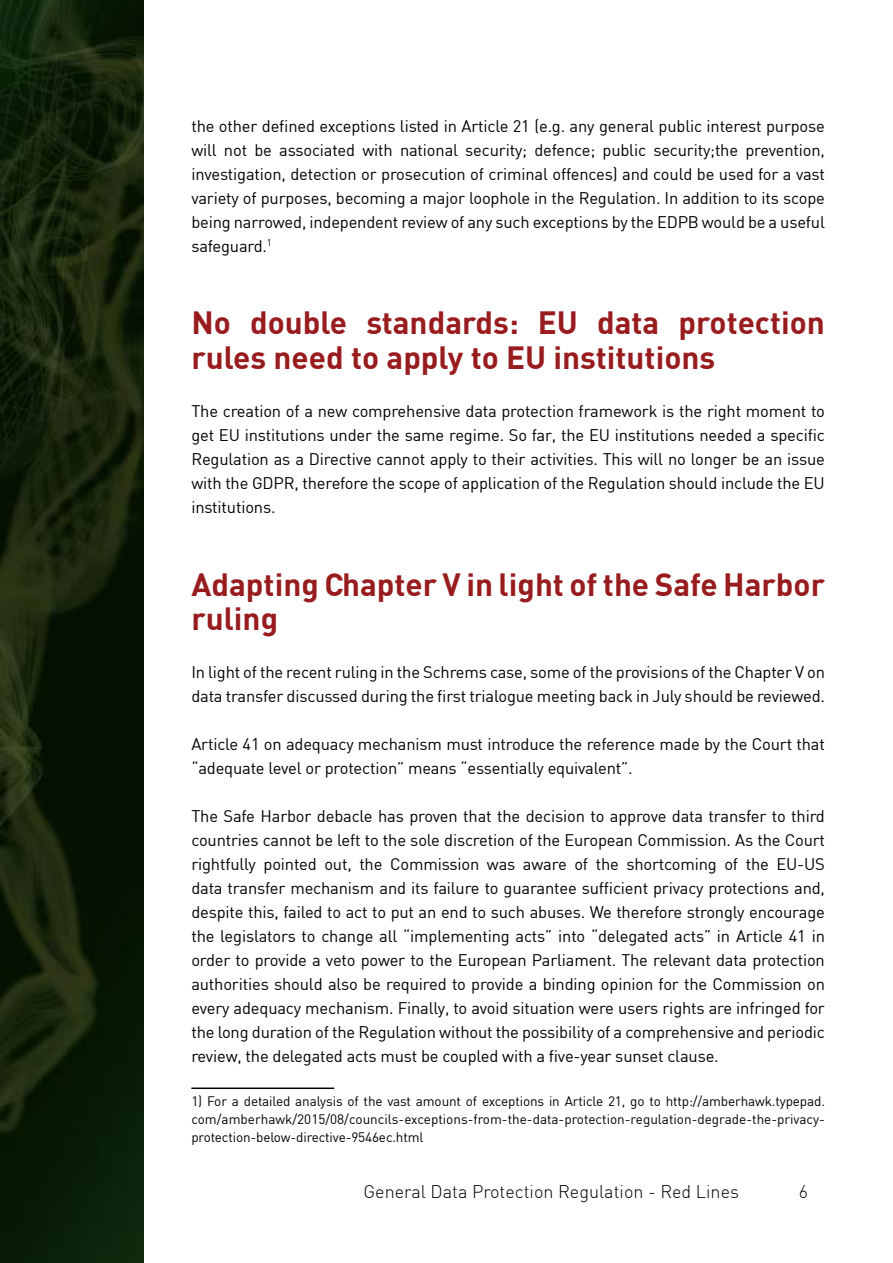
<style>
.page{position:relative;width:893px;height:1263px;background:#fff}
.page>*{position:absolute;margin:0;border:0;box-sizing:border-box;transform-origin:0 0}
.t1{font:700 31.5px/34.5px "DIN";color:#981b1e}
.t2{font:300 18px "DIN";color:#000}
.t3{font:16.5px/24px "DIN";letter-spacing:-.01em;color:#000;text-align:justify}
.t4{font:13.5px/18px "DIN";letter-spacing:-.01em;color:#000;text-align:justify}
</style>
<div class="page">
<img style="left:0;top:0;width:144px;height:1263px">
<hr style="left:191px;top:1087px;width:143px;height:2px;background:#000">
<p class="t3" style="left:191px;top:114px;width:635px">the other defined exceptions listed in Article 21 (e.g. any general public interest purpose will not be associated with national security; defence; public security;the prevention, investigation, detection or prosecution of criminal offences) and could be used for a vast variety of purposes, becoming a major loophole in the Regulation. In addition to its scope being narrowed, independent review of any such exceptions by the EDPB would be a useful safeguard.<sup>1</sup></p>
<h1 class="t1" style="left:191px;top:304px;width:635px">No double standards: EU data protection rules need to apply to EU institutions</h1>
<p class="t3" style="left:191px;top:399px;width:635px">The creation of a new comprehensive data protection framework is the right moment to get EU institutions under the same regime. So far, the EU institutions needed a specific Regulation as a Directive cannot apply to their activities. This will no longer be an issue with the GDPR, therefore the scope of application of the Regulation should include the EU institutions.</p>
<h1 class="t1" style="left:191px;top:565px;width:635px">Adapting Chapter V in light of the Safe Harbor ruling</h1>
<p class="t3" style="left:191px;top:660px;width:635px">In light of the recent ruling in the Schrems case, some of the provisions of the Chapter V on data transfer discussed during the first trialogue meeting back in July should be reviewed.</p>
<p class="t3" style="left:191px;top:732px;width:635px">Article 41 on adequacy mechanism must introduce the reference made by the Court that “adequate level or protection” means “essentially equivalent”.</p>
<p class="t3" style="left:191px;top:804px;width:635px">The Safe Harbor debacle has proven that the decision to approve data transfer to third countries cannot be left to the sole discretion of the European Commission. As the Court rightfully pointed out, the Commission was aware of the shortcoming of the EU-US data transfer mechanism and its failure to guarantee sufficient privacy protections and, despite this, failed to act to put an end to such abuses. We therefore strongly encourage the legislators to change all “implementing acts” into “delegated acts” in Article 41 in order to provide a veto power to the European Parliament. The relevant data protection authorities should also be required to provide a binding opinion for the Commission on every adequacy mechanism. Finally, to avoid situation were users rights are infringed for the long duration of the Regulation without the possibility of a comprehensive and periodic review, the delegated acts must be coupled with a five-year sunset clause.</p>
<p class="t4" style="left:191px;top:1092px;width:635px">1) For a detailed analysis of the vast amount of exceptions in Article 21, go to http://amberhawk.typepad. com/amberhawk/2015/08/councils-exceptions-from-the-data-protection-regulation-degrade-the-privacy&shy;protection-below-directive-9546ec.html</p>
<p class="t2" style="left:364px;top:1181px;width:377px">General Data Protection Regulation - Red Lines</p>
<p class="t2" style="left:799px;top:1181px;width:11px">6</p>
</div>
